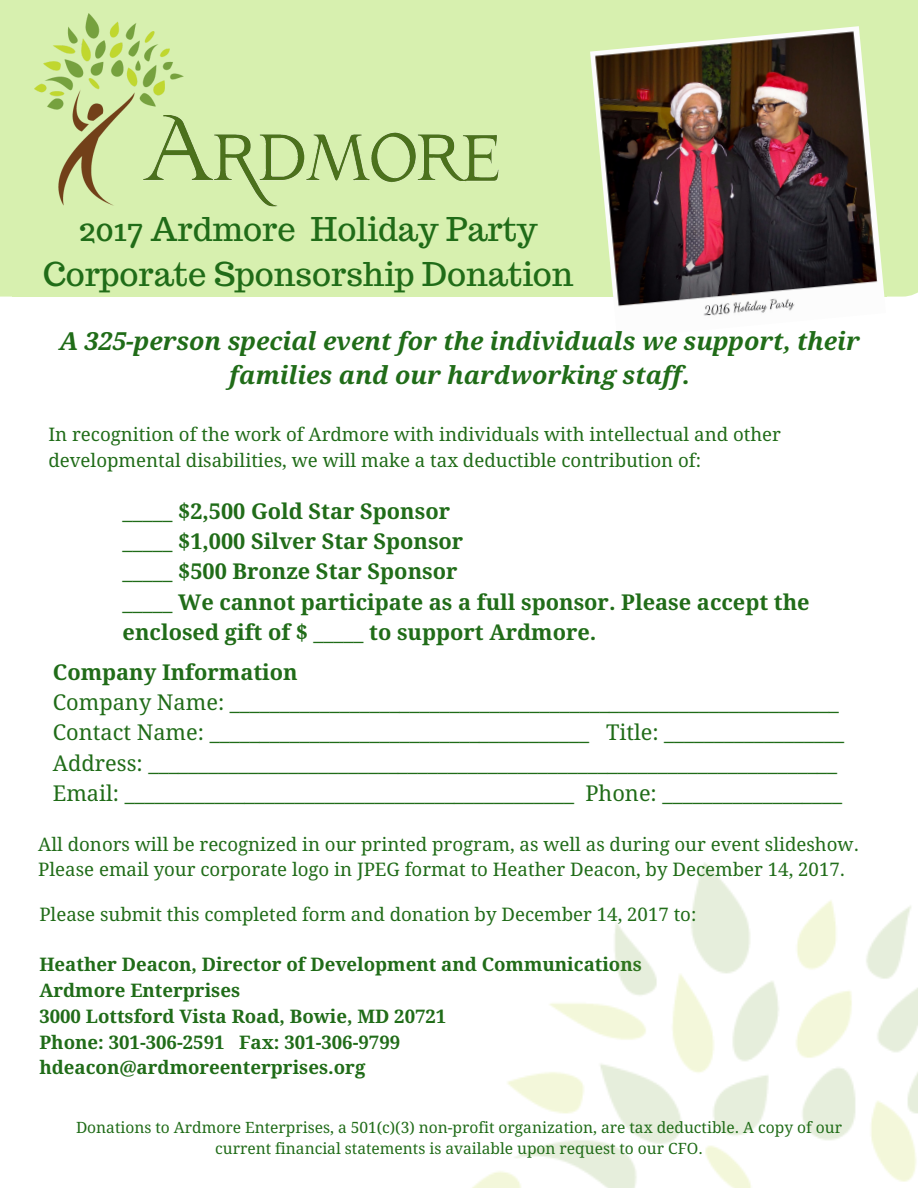
<style>
.page{position:relative;width:918px;height:1188px;background:#fff}
.page>*{position:absolute;margin:0;border:0;box-sizing:border-box;transform-origin:0 0}
.t1{font:32.7px/45px "Trocchi";color:#206c18;text-align:center}
.t2{font:italic 700 24.9px/33.8px "Droid Serif";color:#206c18;text-align:center}
.t3{font:21.75px/30.3px "Droid Serif";color:#206c18}
.t4{font:700 21.75px/30.3px "Droid Serif";color:#206c18}
.t5{font:18.75px/25.8px "Droid Serif";color:#206c18}
.t6{font:700 18.75px/25.8px "Droid Serif";color:#206c18}
.t7{font:15.6px/21.3px "Droid Serif";color:#206c18;text-align:center}
</style>
<div class="page">
<svg style="left:887px;top:0;width:31px;height:43px"></svg>
<div style="left:886px;top:43px;width:32px;height:210px;background:#d7f0af"></div>
<div style="left:13px;top:43px;width:874px;height:210px;background:#d7f0af"></div>
<div style="left:13px;top:0;width:874px;height:44px;background:#d7f0af"></div>
<svg style="left:0;top:0;width:13px;height:43px"></svg>
<div style="left:0;top:43px;width:14px;height:210px;background:#d7f0af"></div>
<div style="left:13px;top:252px;width:874px;height:45px;background:#d7f0af"></div>
<svg style="left:0;top:253px;width:13px;height:44px"></svg>
<svg style="left:887px;top:253px;width:31px;height:44px"></svg>
<img style="left:472px;top:863px;width:446px;height:325px">
<img style="left:183px;top:122px;width:315px;height:85px">
<img style="left:35px;top:14px;width:148px;height:192px">
<img style="left:590px;top:26px;width:295px;height:290px">
<h1 class="t1" style="left:43px;top:206px;width:532px">2017 Ardmore Holiday Party<br>Corporate Sponsorship Donation</h1>
<h2 class="t2" style="left:59px;top:324px;width:802px">A 325-person special event for the individuals we support, their families and our hardworking staff.</h2>
<p class="t5" style="left:48px;top:422px;width:734px">In recognition of the work of Ardmore with individuals with intellectual and other developmental disabilities, we will make a tax deductible contribution of:</p>
<p class="t4" style="left:123px;top:496px;width:688px">_____ $2,500 Gold Star Sponsor<br>_____ $1,000 Silver Star Sponsor<br>_____ $500 Bronze Star Sponsor<br>_____ We cannot participate as a full sponsor. Please accept the enclosed gift of $ _____ to support Ardmore.</p>
<p class="t4" style="left:53px;top:657px;width:246px">Company Information</p>
<p class="t3" style="left:53px;top:687px;width:793px">Company Name: _____________________________________________________________ Contact Name: ______________________________________ Title: __________________ Address: _____________________________________________________________________ Email: _____________________________________________ Phone: __________________</p>
<p class="t5" style="left:38px;top:831px;width:822px">All donors will be recognized in our printed program, as well as during our event slideshow.<br>Please email your corporate logo in JPEG format to Heather Deacon, by December 14, 2017.</p>
<p class="t5" style="left:39px;top:902px;width:659px">Please submit this completed form and donation by December 14, 2017 to:</p>
<p class="t6" style="left:39px;top:951px;width:604px">Heather Deacon, Director of Development and Communications Ardmore Enterprises<br>3000 Lottsford Vista Road, Bowie, MD 20721<br>Phone: 301-306-2591 Fax: 301-306-9799 hdeacon@ardmoreenterprises.org</p>
<p class="t7" style="left:76px;top:1117px;width:768px">Donations to Ardmore Enterprises, a 501(c)(3) non-profit organization, are tax deductible. A copy of our current financial statements is available upon request to our CFO.</p>
</div>
